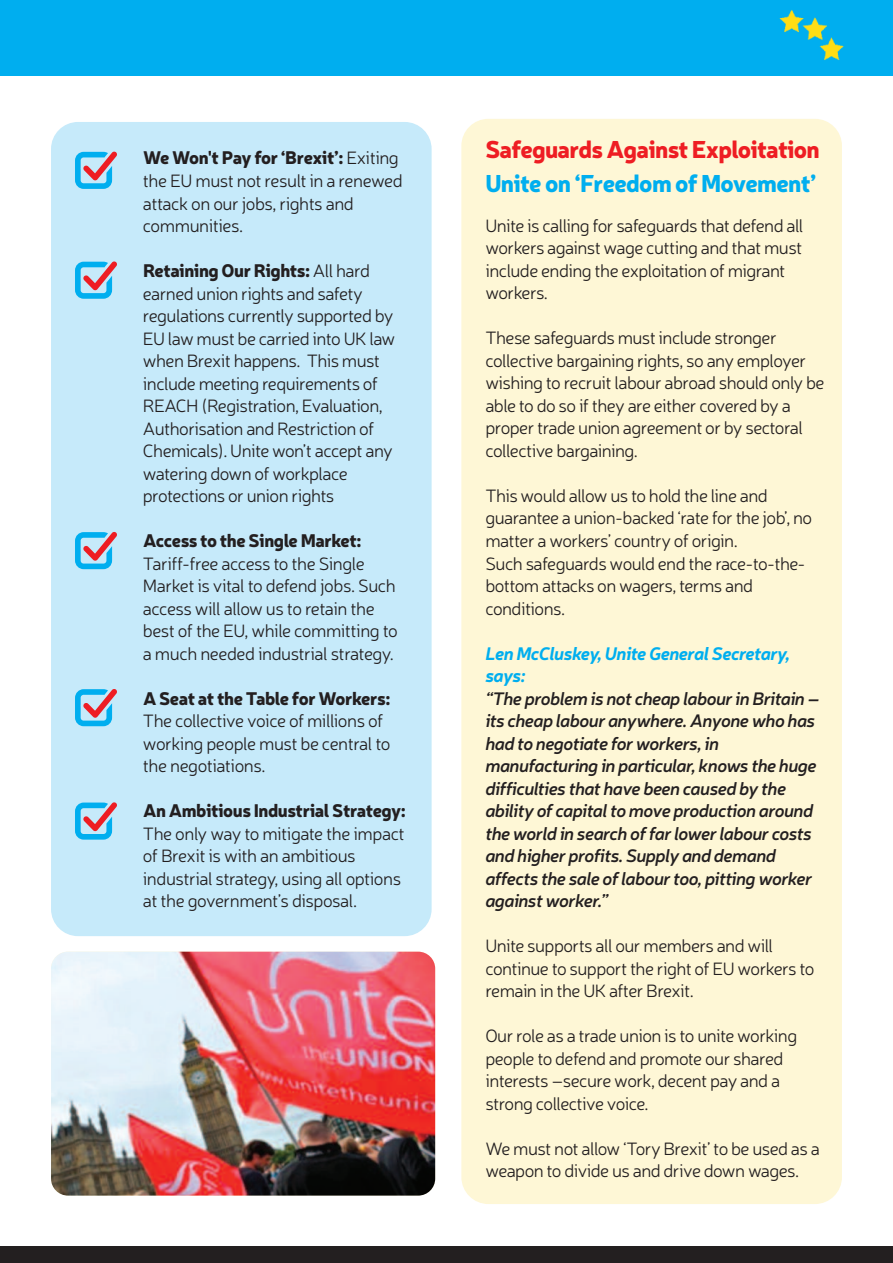
<style>
.page{position:relative;width:893px;height:1263px;background:#fff}
.page>*{position:absolute;margin:0;border:0;box-sizing:border-box;transform-origin:0 0}
.t1{font:900 24px "Neris";letter-spacing:-.03em;color:#ee1d23}
.t2{font:900 24px "Neris";letter-spacing:-.03em;color:#00aeef}
.t3{font:300 18px/22.5px "Neris";letter-spacing:-.03em;color:#231f20}
.t4{font:italic 600 18px/22.5px "Neris";letter-spacing:-.03em;color:#231f20}
.t5{font:900 18px "Neris";letter-spacing:-.025em;color:#231f20}
.t6{font:italic 700 18px/22.5px "Neris";letter-spacing:-.03em;color:#00aeef}
.s1{font-weight:900}
</style>
<div class="page">
<div style="left:51px;top:122px;width:381px;height:814px;background:#c6eafa;border-radius:27px"></div>
<div style="left:0;top:0;width:893px;height:76px;background:#00aeef"></div>
<img style="left:779px;top:10px;width:65px;height:50px">
<div style="left:0;top:1246px;width:893px;height:17px;background:#231f20"></div>
<img style="left:51px;top:952px;width:384px;height:243px;border-radius:17px">
<svg style="left:75px;top:261px;width:42px;height:38px"></svg>
<svg style="left:75px;top:532px;width:42px;height:37px"></svg>
<svg style="left:75px;top:689px;width:42px;height:37px"></svg>
<svg style="left:75px;top:802px;width:42px;height:38px"></svg>
<svg style="left:75px;top:152px;width:42px;height:37px"></svg>
<div style="left:461px;top:119px;width:381px;height:1085px;background:#fef7d6;border-radius:27px"></div>
<p class="t3" style="left:143px;top:149px;width:261px"><span class="s1">We Won't Pay for ‘Brexit’:</span> Exiting the EU must not result in a renewed attack on our jobs, rights and communities.</p>
<p class="t3" style="left:143px;top:261px;width:254px"><span class="s1">Retaining Our Rights:</span> All hard earned union rights and safety regulations currently supported by<br>EU law must be carried into UK law when Brexit happens. This must include meeting requirements of<br>REACH (Registration, Evaluation,<br>Authorisation and Restriction of<br>Chemicals). Unite won’t accept any watering down of workplace protections or union rights</p>
<p class="t5" style="left:143px;top:534px;width:220px">Access to the Single Market:</p>
<p class="t3" style="left:143px;top:554px;width:256px">Tariff-free access to the Single Market is vital to defend jobs. Such access will allow us to retain the best of the EU, while committing to a much needed industrial strategy.</p>
<p class="t5" style="left:143px;top:691px;width:249px">A Seat at the Table for Workers:</p>
<p class="t3" style="left:143px;top:711px;width:249px">The collective voice of millions of working people must be central to the negotiations.</p>
<p class="t5" style="left:143px;top:804px;width:264px">An Ambitious Industrial Strategy:</p>
<p class="t3" style="left:143px;top:824px;width:263px">The only way to mitigate the impact of Brexit is with an ambitious industrial strategy, using all options at the government’s disposal.</p>
<h1 class="t1" style="left:485px;top:140px;width:336px">Safeguards Against Exploitation</h1>
<h1 class="t2" style="left:485px;top:175px;width:333px">Unite on ‘Freedom of Movement’</h1>
<p class="t3" style="left:485px;top:216px;width:320px">Unite is calling for safeguards that defend all workers against wage cutting and that must include ending the exploitation of migrant workers.</p>
<p class="t3" style="left:485px;top:329px;width:341px">These safeguards must include stronger collective bargaining rights, so any employer wishing to recruit labour abroad should only be able to do so if they are either covered by a proper trade union agreement or by sectoral collective bargaining.</p>
<p class="t3" style="left:485px;top:486px;width:328px">This would allow us to hold the line and guarantee a union-backed ‘rate for the job’, no matter a workers’ country of origin.<br>Such safeguards would end the race-to-the&shy;bottom attacks on wagers, terms and conditions.</p>
<p class="t6" style="left:485px;top:644px;width:306px">Len McCluskey, Unite General Secretary, says:</p>
<p class="t4" style="left:485px;top:689px;width:336px">“The problem is not cheap labour in Britain – its cheap labour anywhere. Anyone who has had to negotiate for workers, in manufacturing in particular, knows the huge difficulties that have been caused by the ability of capital to move production around the world in search of far lower labour costs and higher profits. Supply and demand affects the sale of labour too, pitting worker against worker.”</p>
<p class="t3" style="left:485px;top:936px;width:331px">Unite supports all our members and will continue to support the right of EU workers to remain in the UK after Brexit.</p>
<p class="t3" style="left:485px;top:1026px;width:313px">Our role as a trade union is to unite working people to defend and promote our shared interests –secure work, decent pay and a strong collective voice.</p>
<p class="t3" style="left:485px;top:1139px;width:336px">We must not allow ‘Tory Brexit’ to be used as a weapon to divide us and drive down wages.</p>
</div>
